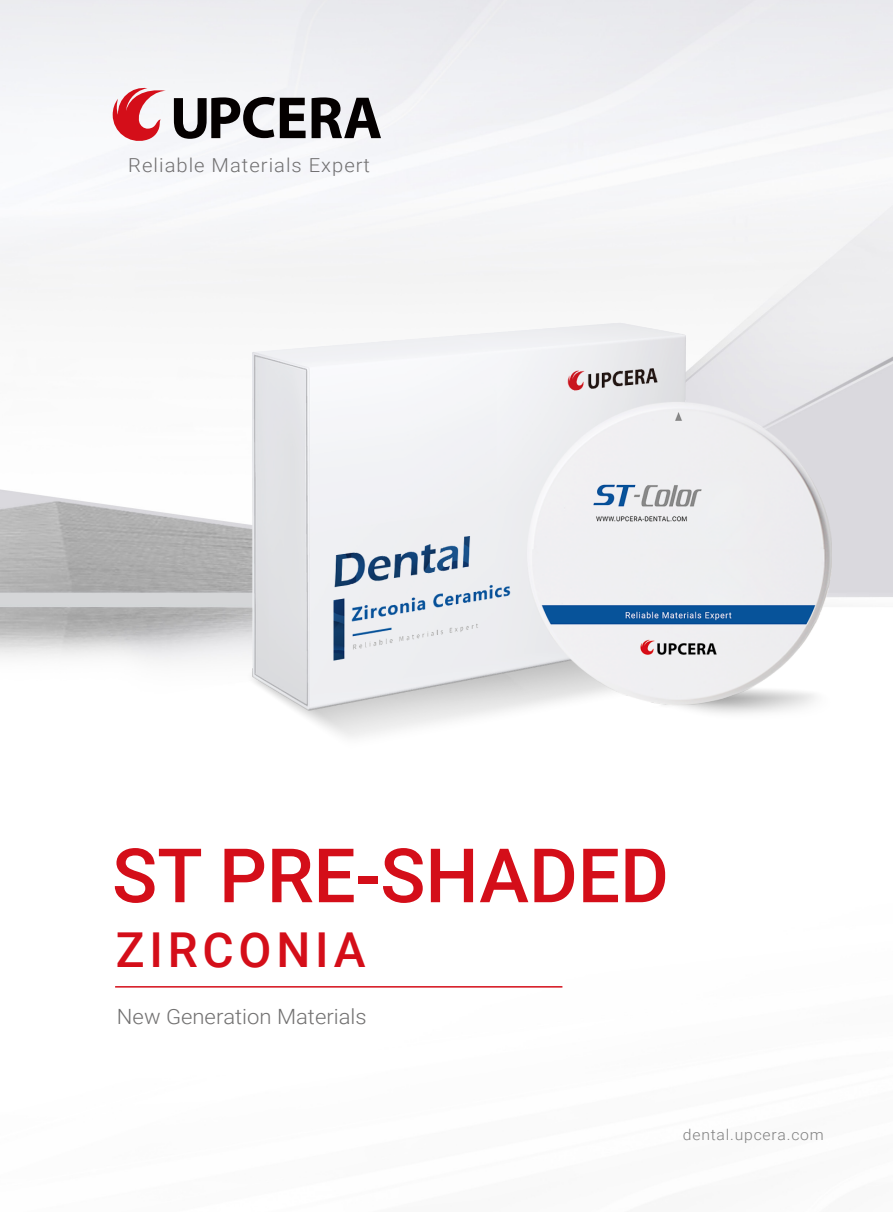
<style>
.page{position:relative;width:893px;height:1212px;background:#fff}
.page>*{position:absolute;margin:0;border:0;box-sizing:border-box;transform-origin:0 0}
.t1{font:500 75.15px "Roboto";color:#d40e19}
.t2{font:500 48.15px "Roboto";letter-spacing:.1em;color:#d40e19}
.t3{font:300 21px "Roboto";color:#727171;scale:1.05 1}
.t4{font:300 19.2px "Roboto";letter-spacing:.05em;color:#717071;scale:1.05 1}
.t5{font:300 15px "Roboto";letter-spacing:.05em;color:#808080;scale:1.05 1}
</style>
<div class="page">
<hr style="left:115px;top:986px;width:447px;height:1px;background:#d40e19">
<img style="left:248px;top:322px;width:583px;height:421px">
<svg style="left:113px;top:86px;width:53px;height:58px"></svg>
<svg style="left:174px;top:97px;width:132px;height:42px"></svg>
<svg style="left:312px;top:97px;width:69px;height:41px"></svg>
<p class="t4" style="left:128px;top:152px;width:232px">Reliable Materials Expert</p>
<h1 class="t1" style="left:112px;top:823px;width:558px">ST PRE-SHADED</h1>
<h2 class="t2" style="left:116px;top:916px;width:251px">ZIRCONIA</h2>
<p class="t3" style="left:117px;top:1001px;width:239px">New Generation Materials</p>
<p class="t5" style="left:683px;top:1124px;width:136px">dental.upcera.com</p>
</div>
